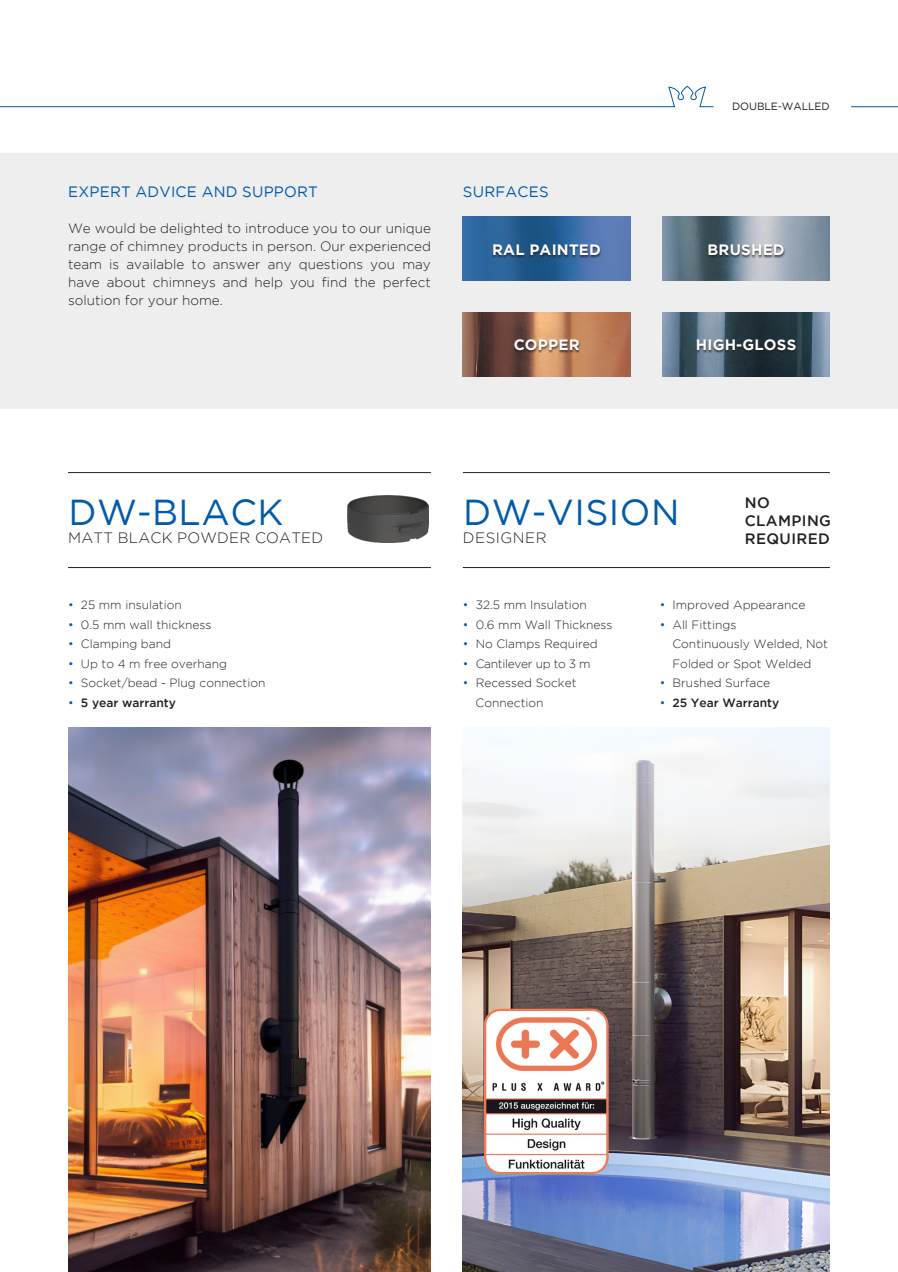
<style>
.page{position:relative;width:898px;height:1272px;background:#fff}
.page>*{position:absolute;margin:0;border:0;box-sizing:border-box;transform-origin:0 0}
.t1{font:36px "Gotham";letter-spacing:.015em;color:#015aaa}
.t2{font:700 15px "Gotham";letter-spacing:.015em;color:#fff}
.Preisliste_Überschrift{font:15px "Gotham";letter-spacing:.015em;color:#015aaa}
.t3{font:300 15px "Gotham";letter-spacing:.015em;color:#231f20}
.Preisliste_Überschrift-2{font:500 15px/18px "Gotham";letter-spacing:.025em;color:#231f20}
.t4{font:300 15px "Gotham";letter-spacing:.035em;color:#231f20}
.Preisliste_Überschrift-3{font:300 13.5px/18px "Gotham";color:#231f20;text-align:justify}
.Preisliste_Überschrift-4{font:300 12px/19.5px "Gotham";color:#231f20}
.Preisliste_Überschrift-5{font:500 12px "Gotham";color:#231f20}
.Preisliste_Überschrift-6{font:300 12px "Gotham";letter-spacing:-.025em;color:#231f20}
.t5{font:10.5px "Gotham";letter-spacing:-.005em;color:#231f20}
.s1{color:#015aaa}
.s2{font-weight:300;color:#015aaa}
</style>
<div class="page">
<hr style="left:850px;top:106px;width:47px;height:1px;background:#015aaa">
<svg style="left:0;top:85px;width:714px;height:22px"></svg>
<div style="left:0;top:153px;width:897px;height:255px;background:#eeeeef"></div>
<img style="left:662px;top:217px;width:167px;height:64px">
<img style="left:462px;top:217px;width:168px;height:64px">
<img style="left:462px;top:727px;width:367px;height:544px">
<img style="left:484px;top:1008px;width:124px;height:166px">
<div style="left:484px;top:1008px;width:124px;height:166px;border:2px solid #f07b59;border-radius:15px"></div>
<img style="left:462px;top:313px;width:168px;height:63px">
<img style="left:662px;top:313px;width:167px;height:63px">
<div style="left:512px;top:340px;width:69px;height:14px;background:#231f20;opacity:.75"></div>
<div style="left:695px;top:340px;width:102px;height:14px;background:#231f20;opacity:.75"></div>
<div style="left:491px;top:244px;width:111px;height:14px;background:#231f20;opacity:.75"></div>
<div style="left:706px;top:244px;width:79px;height:14px;background:#231f20;opacity:.75"></div>
<hr style="left:462px;top:472px;width:367px;height:1px;background:#231f20">
<hr style="left:462px;top:567px;width:367px;height:1px;background:#231f20">
<img style="left:68px;top:727px;width:363px;height:544px">
<hr style="left:68px;top:472px;width:363px;height:1px;background:#231f20">
<hr style="left:68px;top:567px;width:363px;height:1px;background:#231f20">
<img style="left:347px;top:495px;width:81px;height:47px">
<p class="Preisliste_Überschrift" style="left:68px;top:182px;width:251px">EXPERT ADVICE AND SUPPORT</p>
<p class="Preisliste_Überschrift-3" style="left:68px;top:219px;width:364px">We would be delighted to introduce you to our unique range of chimney products in person. Our experienced team is available to answer any questions you may have about chimneys and help you find the perfect solution for your home.</p>
<p class="Preisliste_Überschrift" style="left:463px;top:182px;width:87px">SURFACES</p>
<p class="t5" style="left:731px;top:100px;width:99px">DOUBLE-WALLED</p>
<p class="t2" style="left:492px;top:239px;width:110px">RAL PAINTED</p>
<p class="t2" style="left:707px;top:239px;width:79px">BRUSHED</p>
<p class="t2" style="left:513px;top:335px;width:67px">COPPER</p>
<p class="t2" style="left:695px;top:335px;width:102px">HIGH-GLOSS</p>
<p class="t1" style="left:68px;top:489px;width:216px">DW-BLACK</p>
<p class="t3" style="left:68px;top:528px;width:256px">MATT BLACK POWDER COATED</p>
<p class="Preisliste_Überschrift-4" style="left:68px;top:594px;width:115px"><span class="s1">•</span> 25 mm insulation</p>
<p class="Preisliste_Überschrift-4" style="left:68px;top:614px;width:145px"><span class="s1">•</span> 0.5 mm wall thickness</p>
<p class="Preisliste_Überschrift-4" style="left:68px;top:633px;width:104px"><span class="s1">•</span> Clamping band</p>
<p class="Preisliste_Überschrift-4" style="left:68px;top:653px;width:160px"><span class="s1">•</span> Up to 4 m free overhang</p>
<p class="Preisliste_Überschrift-4" style="left:68px;top:672px;width:199px"><span class="s1">•</span> Socket/bead - Plug connection</p>
<p class="Preisliste_Überschrift-5" style="left:68px;top:694px;width:109px"><span class="s2">•</span> 5 year warranty</p>
<p class="t1" style="left:463px;top:489px;width:218px">DW-VISION</p>
<p class="t4" style="left:463px;top:528px;width:85px">DESIGNER</p>
<p class="Preisliste_Überschrift-2" style="left:744px;top:493px;width:88px">NO<br>CLAMPING<br>REQUIRED</p>
<p class="Preisliste_Überschrift-4" style="left:462px;top:594px;width:125px"><span class="s1">•</span> 32.5 mm Insulation</p>
<p class="Preisliste_Überschrift-4" style="left:462px;top:614px;width:151px"><span class="s1">•</span> 0.6 mm Wall Thickness</p>
<p class="Preisliste_Überschrift-4" style="left:462px;top:633px;width:136px"><span class="s1">•</span> No Clamps Required</p>
<p class="Preisliste_Überschrift-6" style="left:462px;top:655px;width:129px"><span class="s1">•</span> Cantilever up to 3 m</p>
<p class="Preisliste_Überschrift-4" style="left:462px;top:672px;width:115px"><span class="s1">•</span> Recessed Socket</p>
<p class="Preisliste_Überschrift-4" style="left:475px;top:692px;width:69px">Connection</p>
<p class="Preisliste_Überschrift-4" style="left:659px;top:594px;width:147px"><span class="s1">•</span> Improved Appearance</p>
<p class="Preisliste_Überschrift-4" style="left:659px;top:614px;width:78px"><span class="s1">•</span> All Fittings</p>
<p class="Preisliste_Überschrift-4" style="left:672px;top:633px;width:157px">Continuously Welded, Not<br>Folded or Spot Welded</p>
<p class="Preisliste_Überschrift-4" style="left:659px;top:672px;width:112px"><span class="s1">•</span> Brushed Surface</p>
<p class="Preisliste_Überschrift-5" style="left:659px;top:694px;width:121px"><span class="s2">•</span> 25 Year Warranty</p>
</div>
